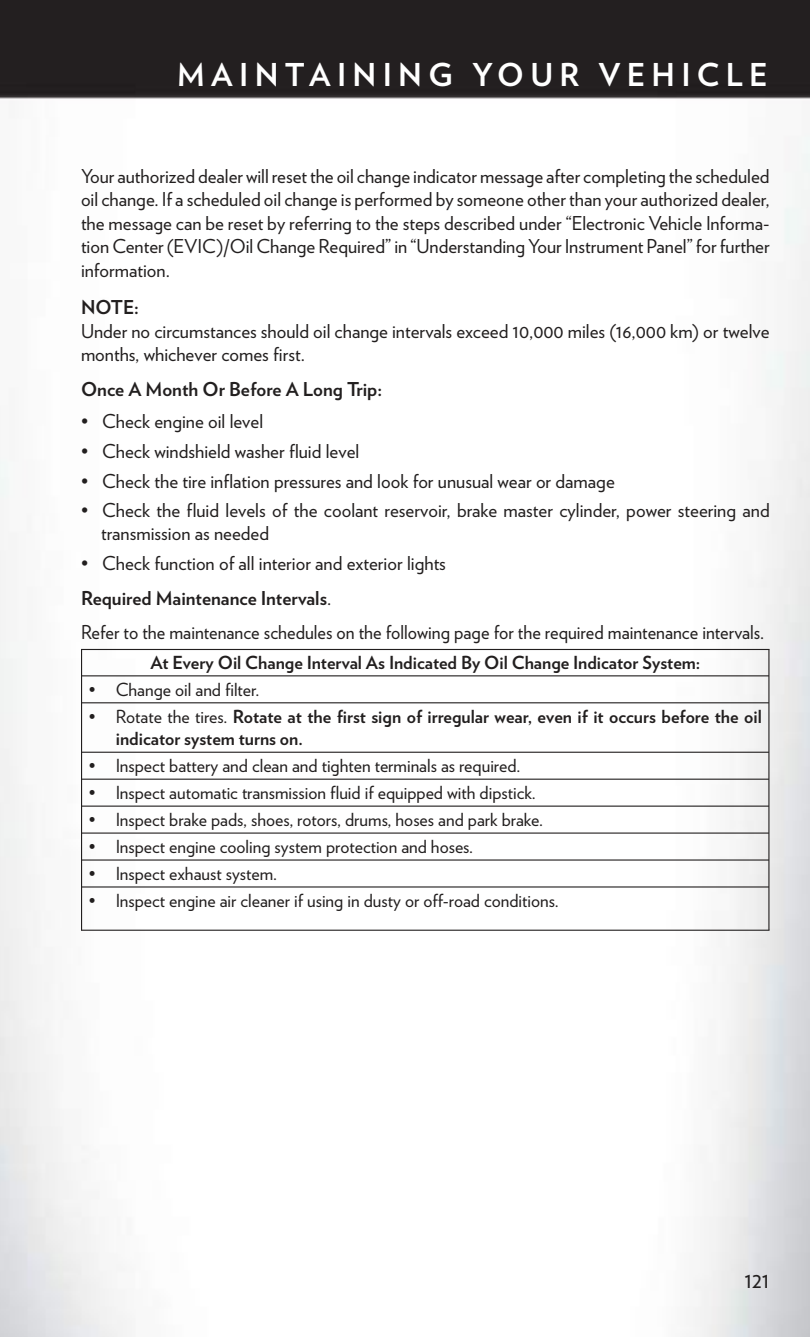
<style>
.page{position:relative;width:810px;height:1337px;background:#fff}
.page>*{position:absolute;margin:0;border:0;box-sizing:border-box;transform-origin:0 0}
.t1{font:700 31.5px "Verlag";letter-spacing:.2em;color:#fff}
.t2{font:22.5px "Verlag";color:#221f1f}
.t3{font:19.12px/23.6px "Verlag";color:#221f1f}
.t4{font:700 19.12px "Verlag";color:#221f1f}
.t5{font:18px "Verlag";color:#221f1f}
.t6{font:700 18px/22.5px "Verlag";color:#221f1f}
.s1{font-weight:700}
.s2{font-weight:400}
</style>
<div class="page">
<img style="left:0;top:0;width:810px;height:1336px">
<hr style="left:82px;top:675px;width:687px;height:1px;background:#221f1f">
<hr style="left:82px;top:702px;width:687px;height:1px;background:#221f1f">
<hr style="left:82px;top:751px;width:687px;height:2px;background:#221f1f">
<hr style="left:82px;top:778px;width:687px;height:1px;background:#221f1f">
<hr style="left:82px;top:805px;width:687px;height:1px;background:#221f1f">
<hr style="left:82px;top:832px;width:687px;height:1px;background:#221f1f">
<hr style="left:82px;top:859px;width:687px;height:1px;background:#221f1f">
<hr style="left:82px;top:886px;width:687px;height:1px;background:#221f1f">
<hr style="left:81px;top:649px;width:689px;height:1px;background:#221f1f">
<hr style="left:768px;top:649px;width:2px;height:281px;background:#221f1f">
<hr style="left:81px;top:929px;width:689px;height:1px;background:#221f1f">
<hr style="left:81px;top:649px;width:1px;height:281px;background:#221f1f">
<h1 class="t1" style="left:177px;top:63px;width:592px">MAINTAINING YOUR VEHICLE</h1>
<p class="t3" style="left:81px;top:166px;width:690px;text-align:justify">Your authorized dealer will reset the oil change indicator message after completing the scheduled oil change. If a scheduled oil change is performed by someone other than your authorized dealer, the message can be reset by referring to the steps described under “Electronic Vehicle Informa&shy;tion Center (EVIC)/Oil Change Required” in “Understanding Your Instrument Panel” for further information.</p>
<p class="t4" style="left:81px;top:300px;width:59px">NOTE:</p>
<p class="t3" style="left:81px;top:321px;width:690px">Under no circumstances should oil change intervals exceed 10,000 miles (16,000 km) or twelve months, whichever comes first.</p>
<p class="t4" style="left:81px;top:382px;width:303px">Once A Month Or Before A Long Trip:</p>
<p class="t3" style="left:81px;top:412px;width:184px">• Check engine oil level</p>
<p class="t3" style="left:81px;top:441px;width:280px">• Check windshield washer fluid level</p>
<p class="t3" style="left:81px;top:471px;width:535px">• Check the tire inflation pressures and look for unusual wear or damage</p>
<p class="t3" style="left:101px;top:501px;width:670px;line-height:22.9px;text-indent:-20px">• Check the fluid levels of the coolant reservoir, brake master cylinder, power steering and transmission as needed</p>
<p class="t3" style="left:81px;top:548px;width:685px;line-height:34.6px">• Check function of all interior and exterior lights<br><span class="s1">Required Maintenance Intervals</span>.<br>Refer to the maintenance schedules on the following page for the required maintenance intervals.</p>
<p class="t6" style="left:150px;top:653px;width:551px">At Every Oil Change Interval As Indicated By Oil Change Indicator System:</p>
<p class="t5" style="left:89px;top:683px;width:172px">• Change oil and filter.</p>
<p class="t6" style="left:116px;top:707px;width:648px;text-indent:-27px"><span class="s2">• Rotate the tires.</span> Rotate at the first sign of irregular wear, even if it occurs before the oil indicator system turns on.</p>
<p class="t5" style="left:89px;top:759px;width:433px">• Inspect battery and clean and tighten terminals as required.</p>
<p class="t5" style="left:89px;top:786px;width:449px">• Inspect automatic transmission fluid if equipped with dipstick.</p>
<p class="t5" style="left:89px;top:813px;width:456px">• Inspect brake pads, shoes, rotors, drums, hoses and park brake.</p>
<p class="t5" style="left:89px;top:840px;width:386px">• Inspect engine cooling system protection and hoses.</p>
<p class="t5" style="left:89px;top:867px;width:190px">• Inspect exhaust system.</p>
<p class="t5" style="left:89px;top:894px;width:471px">• Inspect engine air cleaner if using in dusty or off-road conditions.</p>
<p class="t2" style="left:744px;top:1271px;width:27px">121</p>
</div>
